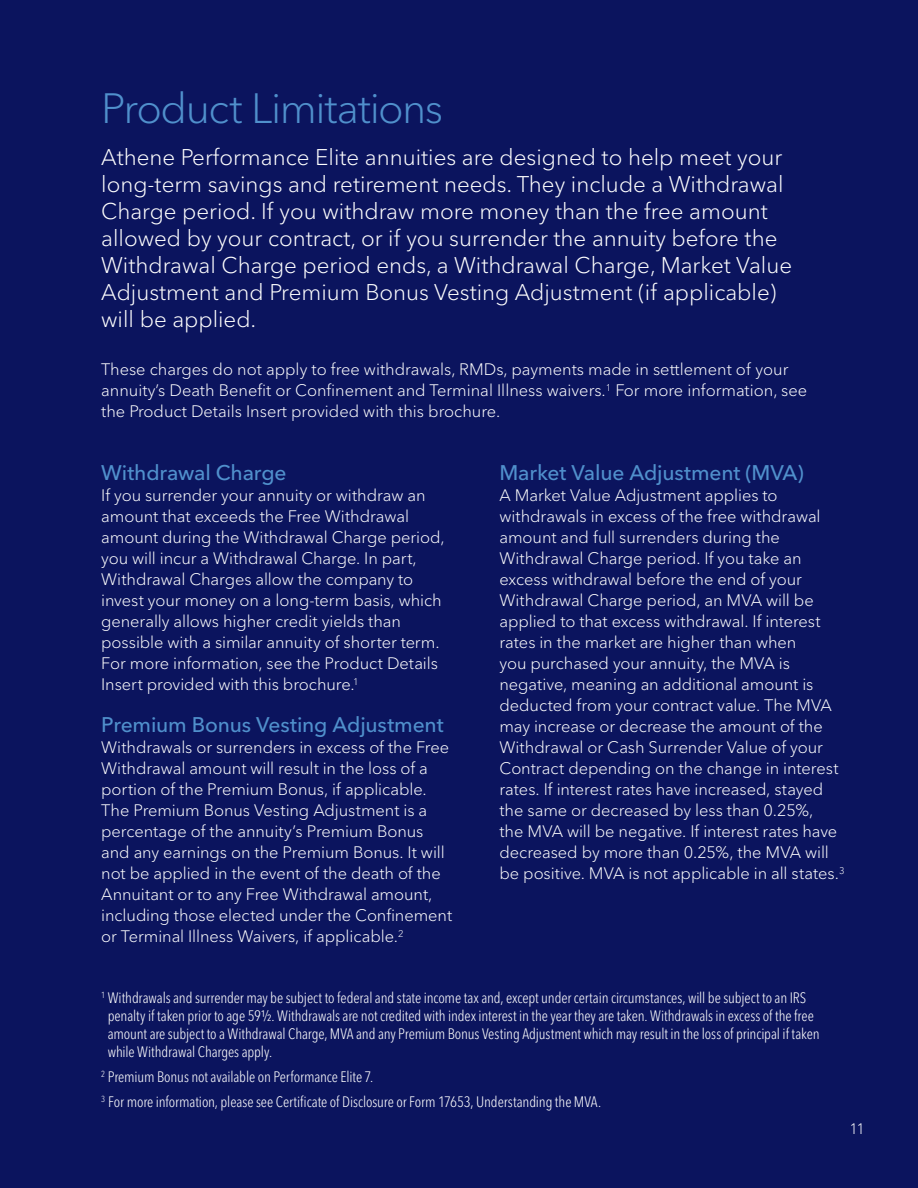
<style>
.page{position:relative;width:918px;height:1188px;background:#0b145e}
.page>*{position:absolute;margin:0;border:0;box-sizing:border-box;transform-origin:0 0}
.t1{font:300 42px "Avenir Next LT Pro";letter-spacing:-.035em;color:#5090cc}
.t2{font:300 22.5px/27px "Avenir Next LT Pro";color:#fff}
.t3{font:500 21px "Avenir Next LT Pro";letter-spacing:-.01em;color:#5090cc}
.t4{font:300 16.5px/21px "Avenir Next LT Pro";letter-spacing:-.005em;color:#fff}
.t5{font:300 condensed 15px/18px "Avenir Next LT Pro";letter-spacing:-.005em;color:#fff}
</style>
<div class="page">
<h1 class="t1" style="left:101px;top:83px;width:344px">Product Limitations</h1>
<p class="t2" style="left:101px;top:144px;width:692px">Athene Performance Elite annuities are designed to help meet your long-term savings and retirement needs. They include a Withdrawal Charge period. If you withdraw more money than the free amount allowed by your contract, or if you surrender the annuity before the Withdrawal Charge period ends, a Withdrawal Charge, Market Value Adjustment and Premium Bonus Vesting Adjustment (if applicable) will be applied.</p>
<p class="t4" style="left:101px;top:359px;width:707px">These charges do not apply to free withdrawals, RMDs, payments made in settlement of your annuity’s Death Benefit or Confinement and Terminal Illness waivers.<sup>1</sup> For more information, see the Product Details Insert provided with this brochure.</p>
<p class="t3" style="left:101px;top:460px;width:187px">Withdrawal Charge</p>
<p class="t4" style="left:101px;top:485px;width:345px">If you surrender your annuity or withdraw an amount that exceeds the Free Withdrawal amount during the Withdrawal Charge period, you will incur a Withdrawal Charge. In part, Withdrawal Charges allow the company to invest your money on a long-term basis, which generally allows higher credit yields than possible with a similar annuity of shorter term.<br>For more information, see the Product Details Insert provided with this brochure.<sup>1</sup></p>
<p class="t3" style="left:101px;top:712px;width:344px">Premium Bonus Vesting Adjustment</p>
<p class="t4" style="left:101px;top:737px;width:352px">Withdrawals or surrenders in excess of the Free Withdrawal amount will result in the loss of a portion of the Premium Bonus, if applicable.<br>The Premium Bonus Vesting Adjustment is a percentage of the annuity’s Premium Bonus and any earnings on the Premium Bonus. It will not be applied in the event of the death of the Annuitant or to any Free Withdrawal amount, including those elected under the Confinement or Terminal Illness Waivers, if applicable.<sup>2</sup></p>
<p class="t3" style="left:499px;top:460px;width:306px">Market Value Adjustment (MVA)</p>
<p class="t4" style="left:499px;top:485px;width:347px">A Market Value Adjustment applies to withdrawals in excess of the free withdrawal amount and full surrenders during the Withdrawal Charge period. If you take an excess withdrawal before the end of your Withdrawal Charge period, an MVA will be applied to that excess withdrawal. If interest rates in the market are higher than when<br>you purchased your annuity, the MVA is negative, meaning an additional amount is deducted from your contract value. The MVA may increase or decrease the amount of the Withdrawal or Cash Surrender Value of your Contract depending on the change in interest rates. If interest rates have increased, stayed the same or decreased by less than 0.25%,<br>the MVA will be negative. If interest rates have decreased by more than 0.25%, the MVA will be positive. MVA is not applicable in all states.<sup>3</sup></p>
<p class="t5" style="left:108px;top:989px;width:713px;text-indent:-7px"><sup>1</sup> Withdrawals and surrender may be subject to federal and state income tax and, except under certain circumstances, will be subject to an IRS penalty if taken prior to age 59½. Withdrawals are not credited with index interest in the year they are taken. Withdrawals in excess of the free amount are subject to a Withdrawal Charge, MVA and any Premium Bonus Vesting Adjustment which may result in the loss of principal if taken while Withdrawal Charges apply.</p>
<p class="t5" style="left:101px;top:1065px;width:502px;line-height:24.8px"><sup>2</sup> Premium Bonus not available on Performance Elite 7.<br><sup>3</sup> For more information, please see Certificate of Disclosure or Form 17653, Understanding the MVA.</p>
<p class="t5" style="left:850px;top:1120px;width:15px">11</p>
</div>
